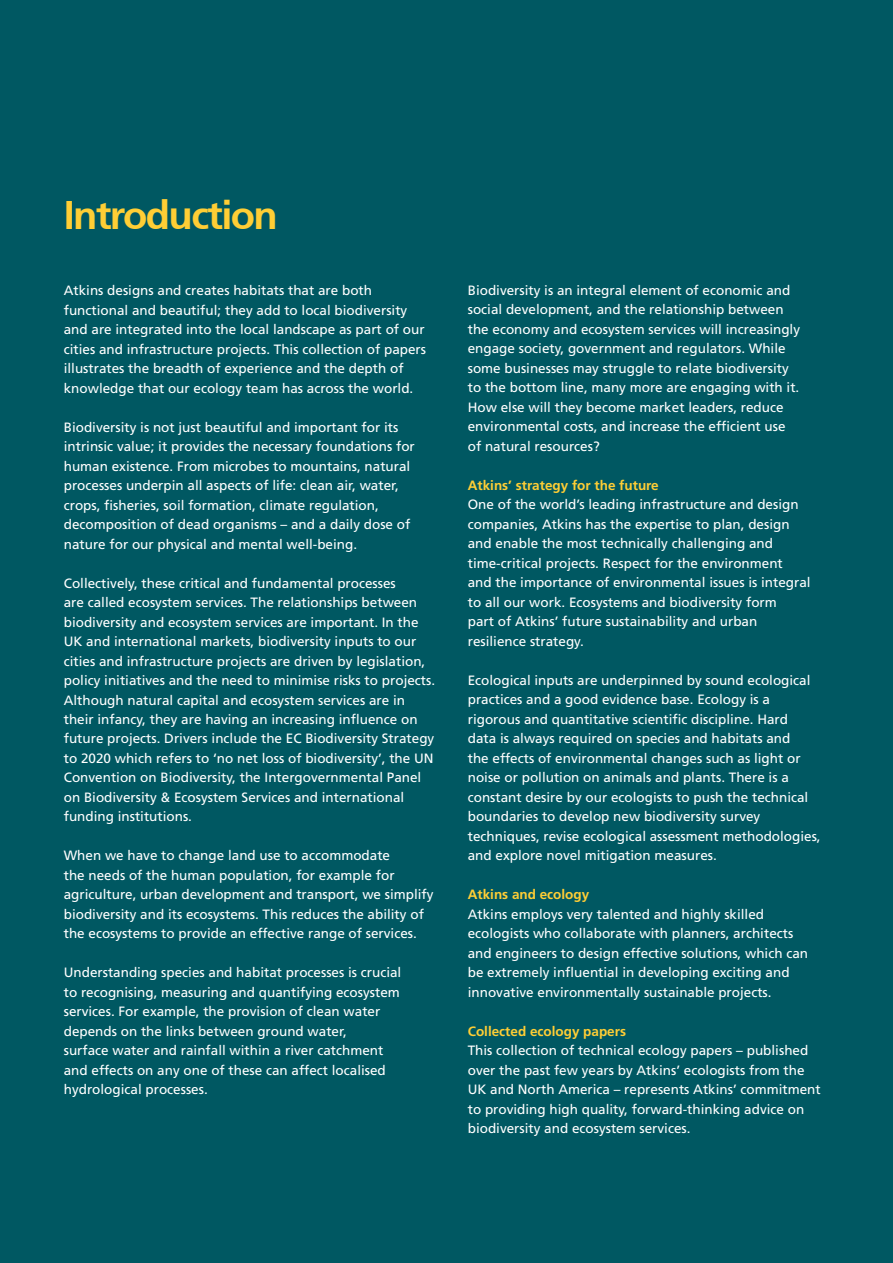
<style>
.page{position:relative;width:893px;height:1263px;background:#005862}
.page>*{position:absolute;margin:0;border:0;box-sizing:border-box;transform-origin:0 0}
.t1{font:700 39.9px "Frutiger";letter-spacing:-.04em;color:#ffce35}
.t2{font:13.5px/19.5px "Frutiger LT Std";color:#fff}
.t3{font:700 13.5px "Frutiger LT Std";color:#ffce35}
</style>
<div class="page">
<h1 class="t1" style="left:64px;top:192px;width:216px">Introduction</h1>
<p class="t2" style="left:64px;top:281px;width:364px">Atkins designs and creates habitats that are both functional and beautiful; they add to local biodiversity and are integrated into the local landscape as part of our cities and infrastructure projects. This collection of papers illustrates the breadth of experience and the depth of knowledge that our ecology team has across the world.</p>
<p class="t2" style="left:64px;top:417px;width:353px">Biodiversity is not just beautiful and important for its intrinsic value; it provides the necessary foundations for human existence. From microbes to mountains, natural processes underpin all aspects of life: clean air, water, crops, fisheries, soil formation, climate regulation, decomposition of dead organisms – and a daily dose of nature for our physical and mental well-being.</p>
<p class="t2" style="left:64px;top:573px;width:373px">Collectively, these critical and fundamental processes<br>are called ecosystem services. The relationships between biodiversity and ecosystem services are important. In the UK and international markets, biodiversity inputs to our cities and infrastructure projects are driven by legislation, policy initiatives and the need to minimise risks to projects.<br>Although natural capital and ecosystem services are in their infancy, they are having an increasing influence on future projects. Drivers include the EC Biodiversity Strategy to 2020 which refers to ‘no net loss of biodiversity’, the UN Convention on Biodiversity, the Intergovernmental Panel on Biodiversity &amp; Ecosystem Services and international funding institutions.</p>
<p class="t2" style="left:64px;top:846px;width:371px">When we have to change land use to accommodate<br>the needs of the human population, for example for agriculture, urban development and transport, we simplify biodiversity and its ecosystems. This reduces the ability of the ecosystems to provide an effective range of services.</p>
<p class="t2" style="left:64px;top:963px;width:339px">Understanding species and habitat processes is crucial to recognising, measuring and quantifying ecosystem services. For example, the provision of clean water depends on the links between ground water,<br>surface water and rainfall within a river catchment and effects on any one of these can affect localised hydrological processes.</p>
<p class="t2" style="left:468px;top:280px;width:334px">Biodiversity is an integral element of economic and social development, and the relationship between the economy and ecosystem services will increasingly engage society, government and regulators. While some businesses may struggle to relate biodiversity to the bottom line, many more are engaging with it.<br>How else will they become market leaders, reduce environmental costs, and increase the efficient use of natural resources?</p>
<p class="t3" style="left:468px;top:477px;width:193px">Atkins’ strategy for the future</p>
<p class="t2" style="left:468px;top:495px;width:344px">One of the world’s leading infrastructure and design companies, Atkins has the expertise to plan, design and enable the most technically challenging and time-critical projects. Respect for the environment<br>and the importance of environmental issues is integral to all our work. Ecosystems and biodiversity form<br>part of Atkins’ future sustainability and urban resilience strategy.</p>
<p class="t2" style="left:468px;top:670px;width:354px">Ecological inputs are underpinned by sound ecological practices and a good evidence base. Ecology is a rigorous and quantitative scientific discipline. Hard<br>data is always required on species and habitats and<br>the effects of environmental changes such as light or noise or pollution on animals and plants. There is a constant desire by our ecologists to push the technical boundaries to develop new biodiversity survey techniques, revise ecological assessment methodologies, and explore novel mitigation measures.</p>
<p class="t3" style="left:468px;top:887px;width:123px">Atkins and ecology</p>
<p class="t2" style="left:468px;top:904px;width:342px">Atkins employs very talented and highly skilled ecologists who collaborate with planners, architects and engineers to design effective solutions, which can be extremely influential in developing exciting and innovative environmentally sustainable projects.</p>
<p class="t3" style="left:468px;top:1023px;width:160px">Collected ecology papers</p>
<p class="t2" style="left:468px;top:1041px;width:354px">This collection of technical ecology papers – published over the past few years by Atkins’ ecologists from the UK and North America – represents Atkins’ commitment to providing high quality, forward-thinking advice on biodiversity and ecosystem services.</p>
</div>
